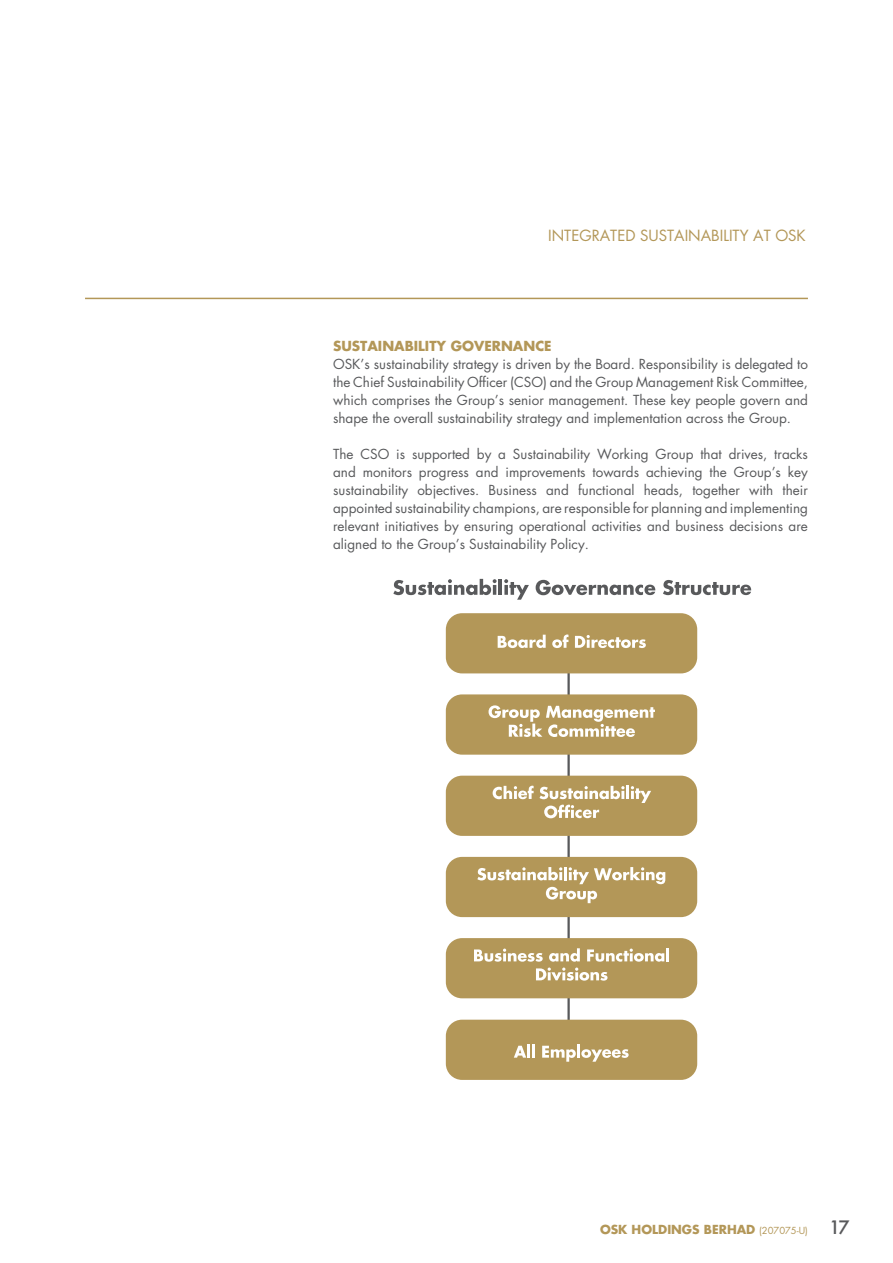
<style>
.page{position:relative;width:893px;height:1263px;background:#fff}
.page>*{position:absolute;margin:0;border:0;box-sizing:border-box;transform-origin:0 0}
.t1{font:15px "Futura";color:#b39758}
.t2{font:13.5px/18px "Futura";color:#58595b;text-align:justify}
.t3{font:700 13.5px "Futura";color:#b39758}
.t4{font:700 12.15px "Futura";color:#b39758}
.s1{font-weight:400;font-size:9.45px}
.s2{font-weight:500;font-size:18px;color:#58595b}
</style>
<div class="page">
<hr style="left:85px;top:298px;width:723px;height:1px;background:#b39758">
<hr style="left:567px;top:658px;width:3px;height:369px;background:#58595b">
<div style="left:446px;top:613px;width:251px;height:60px;background:#b39758;border-radius:16px"></div>
<svg style="left:498px;top:635px;width:48px;height:13px"></svg>
<svg style="left:552px;top:634px;width:16px;height:14px"></svg>
<svg style="left:575px;top:635px;width:71px;height:13px"></svg>
<svg style="left:393px;top:579px;width:104px;height:16px"></svg>
<hr style="left:499px;top:579px;width:3px;height:16px;background:#58595b">
<svg style="left:504px;top:579px;width:25px;height:21px"></svg>
<svg style="left:536px;top:580px;width:119px;height:15px"></svg>
<svg style="left:663px;top:580px;width:88px;height:15px"></svg>
<div style="left:446px;top:694px;width:251px;height:61px;background:#b39758;border-radius:16px"></div>
<svg style="left:489px;top:705px;width:166px;height:32px"></svg>
<div style="left:446px;top:776px;width:251px;height:60px;background:#b39758;border-radius:16px"></div>
<svg style="left:493px;top:786px;width:158px;height:32px"></svg>
<div style="left:446px;top:857px;width:251px;height:60px;background:#b39758;border-radius:16px"></div>
<svg style="left:477px;top:867px;width:188px;height:36px"></svg>
<div style="left:446px;top:938px;width:251px;height:60px;background:#b39758;border-radius:16px"></div>
<svg style="left:474px;top:948px;width:195px;height:33px"></svg>
<div style="left:446px;top:1020px;width:251px;height:60px;background:#b39758;border-radius:16px"></div>
<svg style="left:514px;top:1046px;width:12px;height:12px"></svg>
<hr style="left:527px;top:1044px;width:3px;height:14px;background:#fff">
<hr style="left:532px;top:1044px;width:3px;height:14px;background:#fff">
<hr style="left:577px;top:1044px;width:3px;height:14px;background:#fff">
<svg style="left:542px;top:1046px;width:87px;height:16px"></svg>
<p class="t1" style="left:548px;top:229px;width:259px">INTEGRATED SUSTAINABILITY AT OSK</p>
<p class="t3" style="left:333px;top:340px;width:220px">SUSTAINABILITY GOVERNANCE</p>
<p class="t2" style="left:333px;top:356px;width:476px">OSK’s sustainability strategy is driven by the Board. Responsibility is delegated to the Chief Sustainability Officer (CSO) and the Group Management Risk Committee, which comprises the Group’s senior management. These key people govern and shape the overall sustainability strategy and implementation across the Group.</p>
<p class="t2" style="left:333px;top:446px;width:476px">The CSO is supported by a Sustainability Working Group that drives, tracks and monitors progress and improvements towards achieving the Group’s key sustainability objectives. Business and functional heads, together with their appointed sustainability champions, are responsible for planning and implementing relevant initiatives by ensuring operational activities and business decisions are aligned to the Group’s Sustainability Policy.</p>
<p class="t4" style="left:600px;top:1224px;width:251px">OSK HOLDINGS BERHAD <span class="s1">(207075-U)</span> <span class="s2">17</span></p>
</div>
